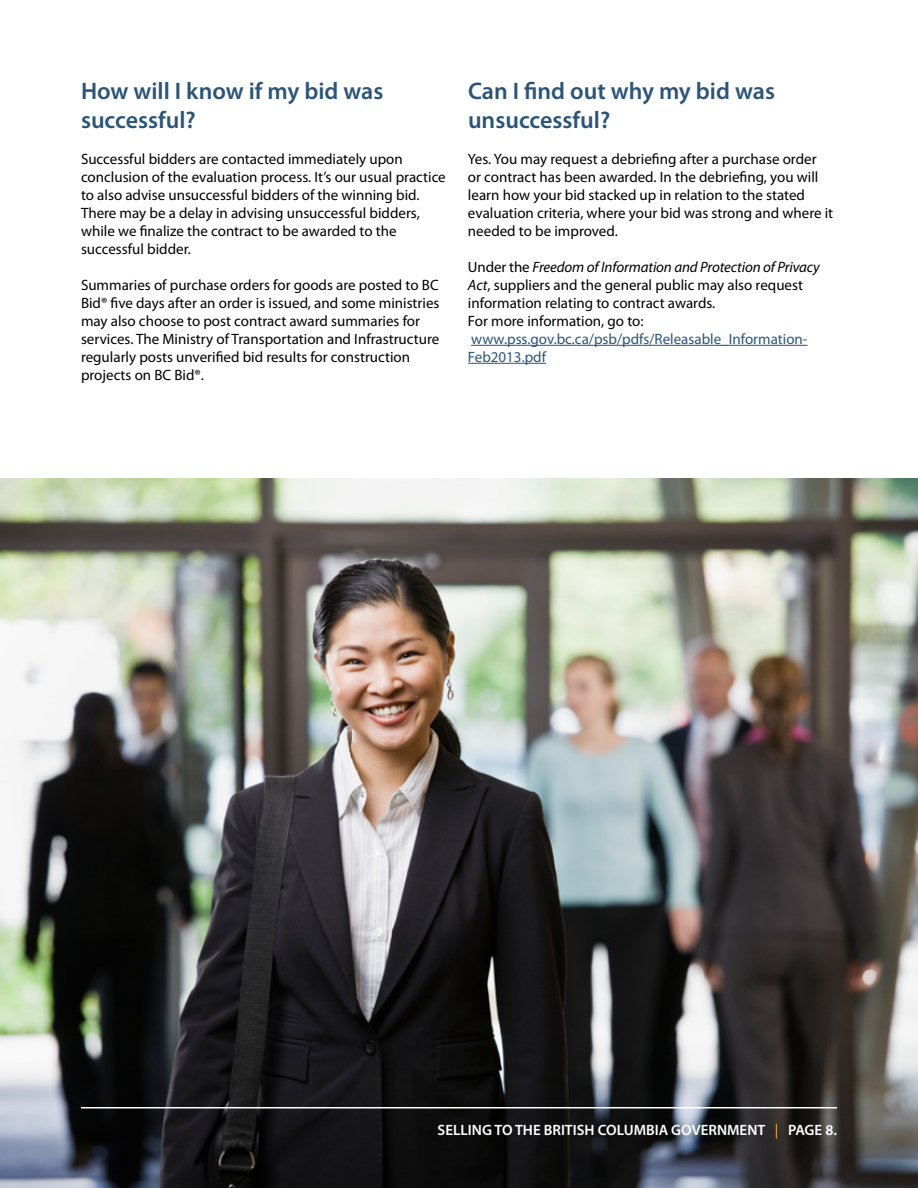
<style>
.page{position:relative;width:918px;height:1188px;background:#fff}
.page>*{position:absolute;margin:0;border:0;box-sizing:border-box;transform-origin:0 0}
.t1{font:600 24px/28.8px "Myriad Pro";color:#2b5479}
.t2{font:15px/18px "Myriad Pro";color:#000}
.t3{font:15px/18px "Myriad Pro";color:#2b5479}
.t4{font:600 15px "Myriad Pro";color:#fff}
.s1{font-style:italic}
.s2{font-weight:400;color:#fdb913}
</style>
<div class="page">
<img style="left:0;top:478px;width:918px;height:710px">
<hr style="left:81px;top:1107px;width:756px;height:1px;background:#fff">
<hr style="left:471px;top:345px;width:337px;height:1px;background:#2b5479">
<hr style="left:468px;top:363px;width:78px;height:1px;background:#2b5479">
<h1 class="t1" style="left:81px;top:76px;width:304px">How will I know if my bid was successful?</h1>
<p class="t2" style="left:81px;top:150px;width:366px">Successful bidders are contacted immediately upon conclusion of the evaluation process. It’s our usual practice to also advise unsuccessful bidders of the winning bid.<br>There may be a delay in advising unsuccessful bidders, while we finalize the contract to be awarded to the successful bidder.</p>
<p class="t2" style="left:81px;top:276px;width:360px">Summaries of purchase orders for goods are posted to BC Bid® five days after an order is issued, and some ministries may also choose to post contract award summaries for services. The Ministry of Transportation and Infrastructure regularly posts unverified bid results for construction projects on BC Bid®.</p>
<h1 class="t1" style="left:468px;top:76px;width:309px">Can I find out why my bid was unsuccessful?</h1>
<p class="t2" style="left:468px;top:150px;width:367px">Yes. You may request a debriefing after a purchase order or contract has been awarded. In the debriefing, you will learn how your bid stacked up in relation to the stated evaluation criteria, where your bid was strong and where it needed to be improved.</p>
<p class="t2" style="left:468px;top:258px;width:353px">Under the <span class="s1">Freedom of Information and Protection of Privacy Act</span>, suppliers and the general public may also request information relating to contract awards.<br>For more information, go to:</p>
<p class="t3" style="left:468px;top:330px;width:341px">www.pss.gov.bc.ca/psb/pdfs/Releasable_Information-<br>Feb2013.pdf</p>
<p class="t4" style="left:438px;top:1120px;width:401px">SELLING TO THE BRITISH COLUMBIA GOVERNMENT <span class="s2">|</span> PAGE 8.</p>
</div>
